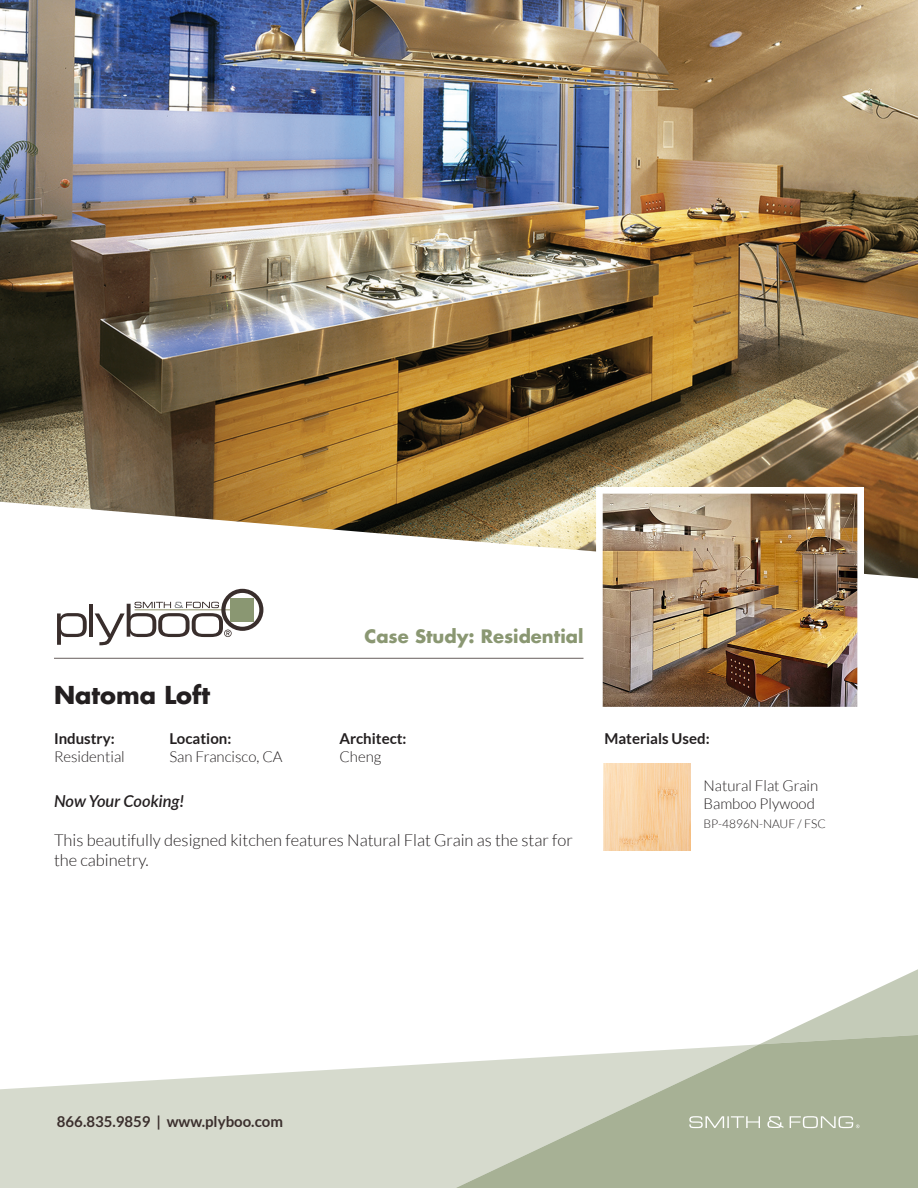
<style>
.page{position:relative;width:918px;height:1188px;background:#fff}
.page>*{position:absolute;margin:0;border:0;box-sizing:border-box;transform-origin:0 0}
.t1{font:700 24px "Futura";color:#231f20}
.t2{font:700 18px "Futura";color:#8a9772}
.t3{font:300 16.5px/19.8px "Lato";color:#231f20}
.t4{font:italic 600 16.5px "Lato";color:#231f20}
.t5{font:300 15px/18px "Lato";color:#231f20}
.t6{font:700 15px "Lato";color:#231f20}
.t7{font:700 15px "Lato";color:#3b2f2d}
.t8{font:300 12px "Lato";color:#231f20}
</style>
<div class="page">
<div style="left:759px;top:1045px;width:159px;height:143px;background:#a7b195"></div>
<svg style="left:759px;top:969px;width:159px;height:76px"></svg>
<svg style="left:0;top:1044px;width:759px;height:144px;fill:#d6dacd"></svg>
<svg style="left:689px;top:1116px;width:71px;height:12px"></svg>
<svg style="left:767px;top:1116px;width:17px;height:12px"></svg>
<svg style="left:790px;top:1116px;width:70px;height:12px"></svg>
<hr style="left:54px;top:658px;width:530px;height:1px;background:#675e5c">
<svg style="left:57px;top:613px;width:30px;height:32px"></svg>
<hr style="left:89px;top:604px;width:4px;height:33px;background:#392e2c">
<svg style="left:95px;top:589px;width:168px;height:56px"></svg>
<img style="left:0;top:0;width:918px;height:578px">
<img style="left:596px;top:487px;width:268px;height:220px">
<img style="left:604px;top:764px;width:87px;height:87px">
<h1 class="t1" style="left:54px;top:679px;width:158px">Natoma Loft</h1>
<p class="t6" style="left:54px;top:730px;width:62px">Industry:</p>
<p class="t5" style="left:54px;top:747px;width:72px">Residential</p>
<p class="t6" style="left:170px;top:730px;width:63px">Location:</p>
<p class="t5" style="left:170px;top:747px;width:115px">San Francisco, CA</p>
<p class="t2" style="left:364px;top:623px;width:221px">Case Study: Residential</p>
<p class="t6" style="left:339px;top:730px;width:69px">Architect:</p>
<p class="t5" style="left:339px;top:747px;width:43px">Cheng</p>
<p class="t4" style="left:54px;top:789px;width:132px">Now Your Cooking!</p>
<p class="t3" style="left:54px;top:831px;width:520px">This beautifully designed kitchen features Natural Flat Grain as the star for the cabinetry.</p>
<p class="t6" style="left:604px;top:730px;width:107px">Materials Used:</p>
<p class="t5" style="left:704px;top:777px;width:116px">Natural Flat Grain<br>Bamboo Plywood</p>
<p class="t8" style="left:704px;top:818px;width:124px">BP-4896N-NAUF / FSC</p>
<p class="t7" style="left:57px;top:1113px;width:228px">866.835.9859 | www.plyboo.com</p>
</div>
